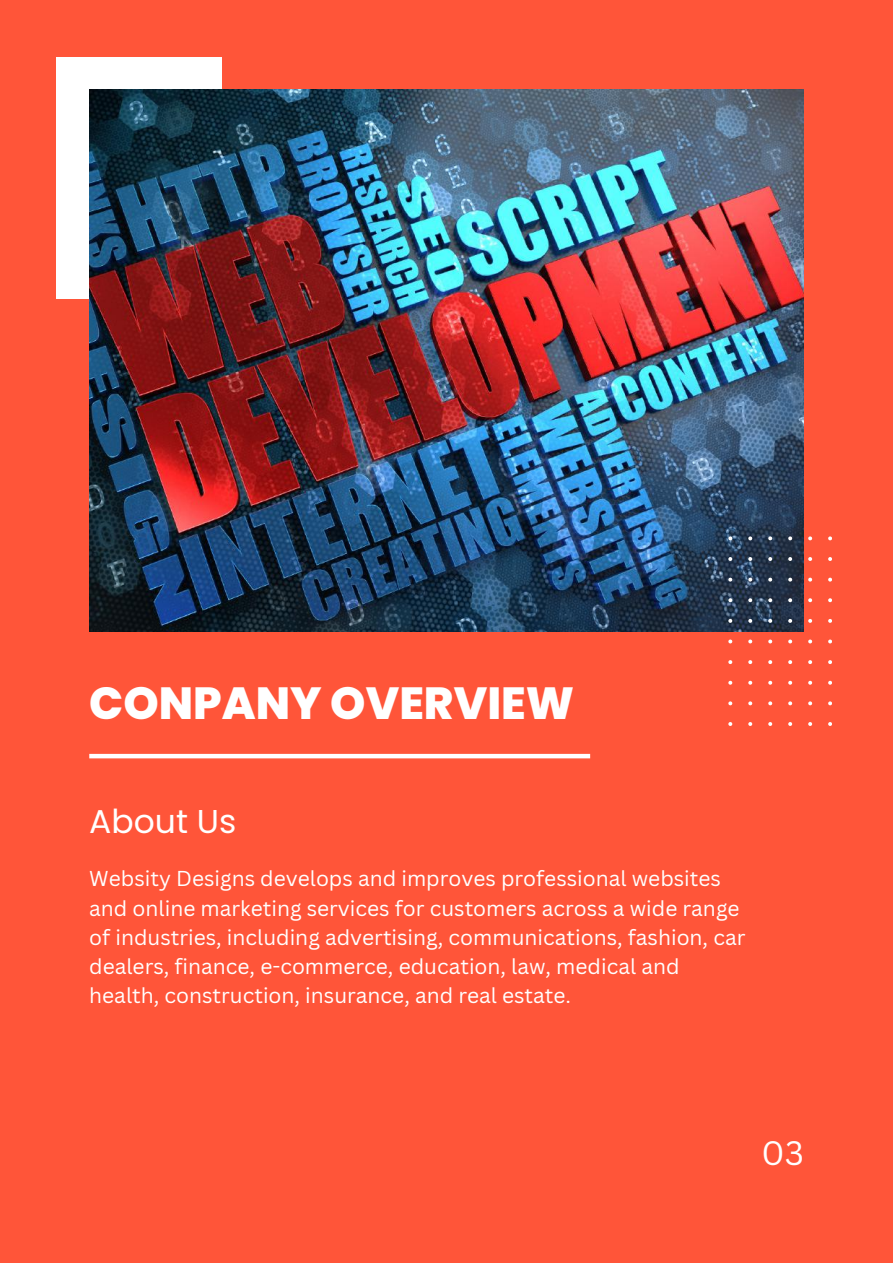
<style>
.page{position:relative;width:893px;height:1264px;background:#fff}
.page>*{position:absolute;margin:0;border:0;box-sizing:border-box;transform-origin:0 0}
.t1{font:800 45px "Poppins";color:#fff}
.t2{font:33px "Poppins";color:#fff}
.t3{font:33px "Canva Sans";color:#fff}
.t4{font:21px/29.2px "Canva Sans";color:#fff}
</style>
<div class="page">
<div style="left:0;top:0;width:892px;height:1262px;background:#ff5539"></div>
<div style="left:57px;top:57px;width:165px;height:241px;background:#fff"></div>
<img style="left:89px;top:89px;width:714px;height:542px">
<hr style="left:89px;top:754px;width:501px;height:4px;background:#fff">
<svg style="left:728px;top:536px;width:103px;height:190px"></svg>
<h1 class="t1" style="left:89px;top:672px;width:486px">CONPANY OVERVIEW</h1>
<h2 class="t2" style="left:89px;top:798px;width:148px">About Us</h2>
<p class="t4" style="left:89px;top:863px;width:657px">Websity Designs develops and improves professional websites and online marketing services for customers across a wide range of industries, including advertising, communications, fashion, car dealers, finance, e-commerce, education, law, medical and health, construction, insurance, and real estate.</p>
<h2 class="t3" style="left:761px;top:1129px;width:44px">03</h2>
</div>
